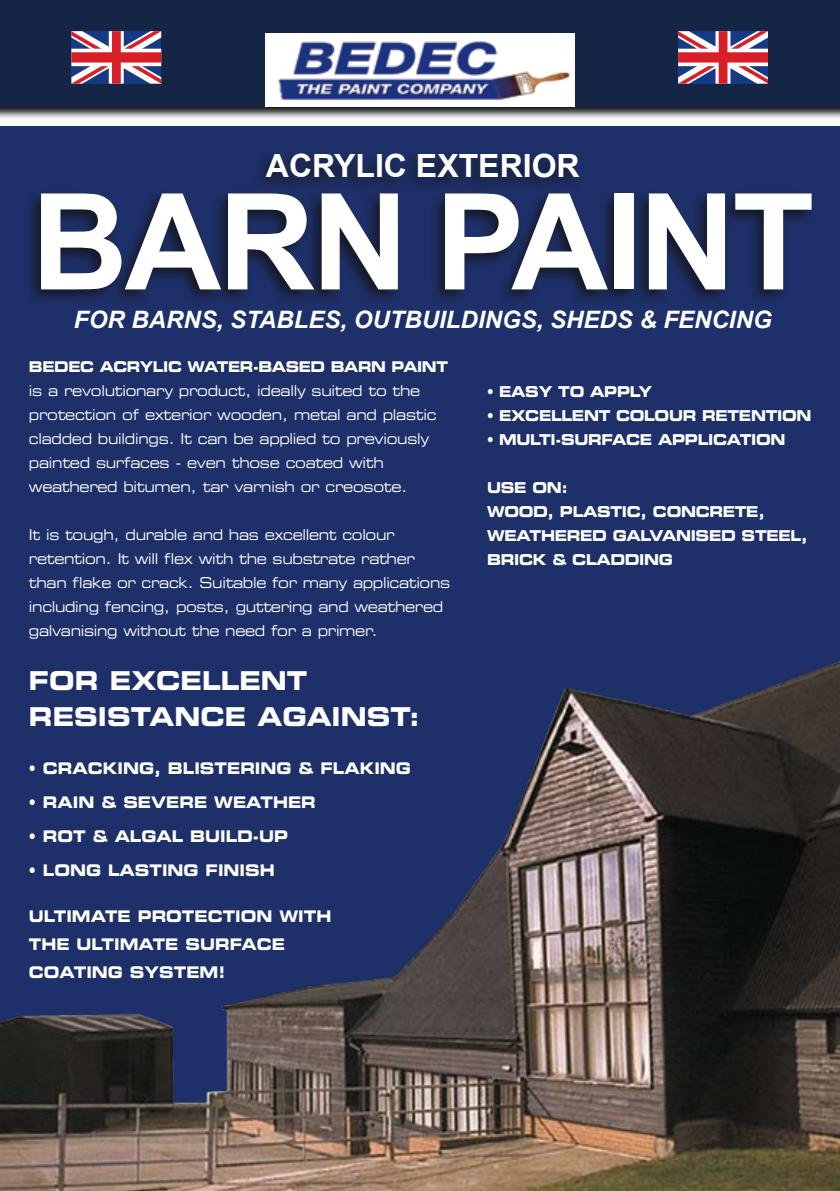
<style>
.page{position:relative;width:840px;height:1191px;background:#fff}
.page>*{position:absolute;margin:0;border:0;box-sizing:border-box;transform-origin:0 0}
.t1{font:700 134px "Arial";letter-spacing:-.025em;color:#fff}
.t2{font:700 32px "Arial";color:#fff}
.t3{font:26px/36px "Eurostile LT Std Bold Ex 2";color:#fff;scale:.88 1}
.t4{font:italic 700 24px "Arial";color:#fff}
.t5{font:16px/28px "Eurostile LT Std Bold Ex 2";color:#fff;scale:.88 1}
.t6{font:15px/24px "Eurostile LT Std Ex 2";letter-spacing:-.025em;color:#fff;scale:.88 1}
.t7{font:15px/24px "Eurostile LT Std Bold Ex 2";letter-spacing:-.025em;color:#fff;scale:.88 1}
.t8{font:14.8px "Eurostile LT Std Bold Ex 2";letter-spacing:-.03em;color:#fff;scale:.88 1}
</style>
<div class="page">
<div style="left:0;top:90px;width:839px;height:1101px;background:#1e3069"></div>
<svg style="left:0;top:107px;width:839px;height:19px;background:#b5b5b5"></svg>
<div style="left:0;top:0;width:839px;height:107px;background:#142545"></div>
<img style="left:0;top:661px;width:839px;height:530px">
<svg style="left:71px;top:31px;width:90px;height:53px;background:#b1768d"></svg>
<svg style="left:678px;top:31px;width:89px;height:53px;background:#b1778d"></svg>
<img style="left:266px;top:33px;width:308px;height:74px">
<div style="left:24px;top:149px;width:815px;height:225px;background:#121212;opacity:.75"></div>
<h2 class="t2" style="left:266px;top:145px;width:315px">ACRYLIC EXTERIOR</h2>
<h1 class="t1" style="left:31px;top:154px;width:784px">BARN PAINT</h1>
<h3 class="t4" style="left:74px;top:304px;width:698px">FOR BARNS, STABLES, OUTBUILDINGS, SHEDS &amp; FENCING</h3>
<p class="t8" style="left:29px;top:356px;width:477px">BEDEC ACRYLIC WATER-BASED BARN PAINT</p>
<p class="t6" style="left:29px;top:378px;width:464px">is a revolutionary product, ideally suited to the protection of exterior wooden, metal and plastic cladded buildings. It can be applied to previously painted surfaces - even those coated with weathered bitumen, tar varnish or creosote.</p>
<p class="t6" style="left:29px;top:522px;width:480px">It is tough, durable and has excellent colour retention. It will flex with the substrate rather than flake or crack. Suitable for many applications including fencing, posts, guttering and weathered galvanising without the need for a primer.</p>
<h3 class="t3" style="left:29px;top:662px;width:445px">FOR EXCELLENT<br>RESISTANCE AGAINST:</h3>
<p class="t5" style="left:29px;top:754px;width:435px">• CRACKING, BLISTERING &amp; FLAKING</p>
<p class="t5" style="left:29px;top:788px;width:327px">• RAIN &amp; SEVERE WEATHER</p>
<p class="t5" style="left:29px;top:822px;width:296px">• ROT &amp; ALGAL BUILD-UP</p>
<p class="t5" style="left:29px;top:856px;width:281px">• LONG LASTING FINISH</p>
<p class="t5" style="left:29px;top:901px;width:345px">ULTIMATE PROTECTION WITH<br>THE ULTIMATE SURFACE<br>COATING SYSTEM!</p>
<p class="t7" style="left:487px;top:379px;width:189px">• EASY TO APPLY</p>
<p class="t7" style="left:487px;top:403px;width:370px">• EXCELLENT COLOUR RETENTION</p>
<p class="t7" style="left:487px;top:427px;width:340px">• MULTI-SURFACE APPLICATION</p>
<p class="t7" style="left:487px;top:475px;width:365px">USE ON:<br>WOOD, PLASTIC, CONCRETE,<br>WEATHERED GALVANISED STEEL,<br>BRICK &amp; CLADDING</p>
</div>
